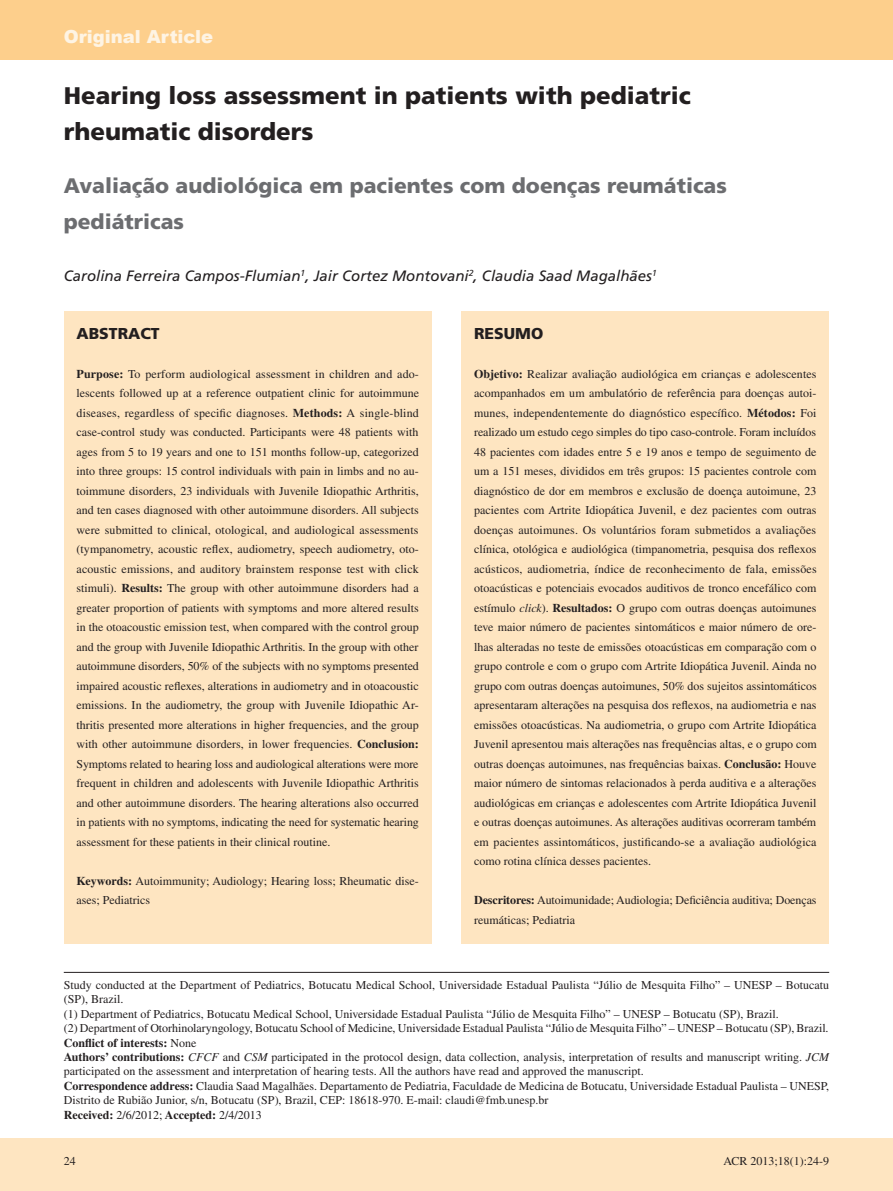
<style>
.page{position:relative;width:893px;height:1191px;background:#fff}
.page>*{position:absolute;margin:0;border:0;box-sizing:border-box;transform-origin:0 0}
.Título{font:900 24px/36px "Frutiger";color:#231f20}
.Título-secundário{font:900 21px/36px "Frutiger";color:#6c6d70}
.t1{font:900 18px "Arial";color:#fef4e4}
.Sessão{font:900 15.75px "Frutiger";color:#231f20}
.Autores{font:italic 15px "Frutiger";color:#231f20}
.Resumo{font:12px/19.5px "Times";color:#231f20;text-align:justify}
.Rodapé_sem_linha{font:12px/14.4px "Times";color:#231f20}
.Rodapé{font:12px/14.4px "Times";color:#231f20}
.Rodapé_sem_linha-2{font:700 12px "Times";color:#231f20}
.Cabeça{font:12px "Times";color:#231f20}
.s1{font-weight:700}
.s2{font-style:italic}
.s3{font-weight:400}
</style>
<div class="page">
<div style="left:0;top:1138px;width:893px;height:53px;background:#fee5c1"></div>
<div style="left:0;top:0;width:893px;height:60px;background:#fdcf8c"></div>
<div style="left:65px;top:311px;width:367px;height:632px;background:#fee5c1"></div>
<div style="left:461px;top:311px;width:368px;height:632px;background:#fee5c1"></div>
<hr style="left:64px;top:972px;width:765px;height:1px;background:#231f20">
<h3 class="t1" style="left:64px;top:23px;width:151px">Original Article</h3>
<p class="Título" style="left:64px;top:78px;width:628px">Hearing loss assessment in patients with pediatric rheumatic disorders</p>
<p class="Título-secundário" style="left:64px;top:168px;width:665px">Avaliação audiológica em pacientes com doenças reumáticas pediátricas</p>
<p class="Autores" style="left:64px;top:267px;width:595px">Carolina Ferreira Campos-Flumian<sup>1</sup>, Jair Cortez Montovani<sup>2</sup>, Claudia Saad Magalhães<sup>1</sup></p>
<p class="Sessão" style="left:77px;top:324px;width:85px">ABSTRACT</p>
<p class="Resumo" style="left:77px;top:364px;width:344px"><span class="s1">Purpose:</span> To perform audiological assessment in children and ado&shy;lescents followed up at a reference outpatient clinic for autoimmune diseases, regardless of specific diagnoses. <span class="s1">Methods:</span> A single-blind case-control study was conducted. Participants were 48 patients with ages from 5 to 19 years and one to 151 months follow-up, categorized into three groups: 15 control individuals with pain in limbs and no au&shy;toimmune disorders, 23 individuals with Juvenile Idiopathic Arthritis, and ten cases diagnosed with other autoimmune disorders. All subjects were submitted to clinical, otological, and audiological assessments (tympanometry, acoustic reflex, audiometry, speech audiometry, oto&shy;acoustic emissions, and auditory brainstem response test with click stimuli). <span class="s1">Results:</span> The group with other autoimmune disorders had a greater proportion of patients with symptoms and more altered results in the otoacoustic emission test, when compared with the control group and the group with Juvenile Idiopathic Arthritis. In the group with other autoimmune disorders, 50% of the subjects with no symptoms presented impaired acoustic reflexes, alterations in audiometry and in otoacoustic emissions. In the audiometry, the group with Juvenile Idiopathic Ar&shy;thritis presented more alterations in higher frequencies, and the group with other autoimmune disorders, in lower frequencies. <span class="s1">Conclusion:<br></span>Symptoms related to hearing loss and audiological alterations were more frequent in children and adolescents with Juvenile Idiopathic Arthritis and other autoimmune disorders. The hearing alterations also occurred in patients with no symptoms, indicating the need for systematic hearing assessment for these patients in their clinical routine.</p>
<p class="Resumo" style="left:77px;top:871px;width:344px"><span class="s1">Keywords:</span> Autoimmunity; Audiology; Hearing loss; Rheumatic dise&shy;ases; Pediatrics</p>
<p class="Sessão" style="left:474px;top:324px;width:71px">RESUMO</p>
<p class="Resumo" style="left:474px;top:364px;width:344px"><span class="s1">Objetivo:</span> Realizar avaliação audiológica em crianças e adolescentes acompanhados em um ambulatório de referência para doenças autoi&shy;munes, independentemente do diagnóstico específico. <span class="s1">Métodos:</span> Foi realizado um estudo cego simples do tipo caso-controle. Foram incluídos 48 pacientes com idades entre 5 e 19 anos e tempo de seguimento de um a 151 meses, divididos em três grupos: 15 pacientes controle com diagnóstico de dor em membros e exclusão de doença autoimune, 23 pacientes com Artrite Idiopática Juvenil, e dez pacientes com outras doenças autoimunes. Os voluntários foram submetidos a avaliações clínica, otológica e audiológica (timpanometria, pesquisa dos reflexos acústicos, audiometria, índice de reconhecimento de fala, emissões otoacústicas e potenciais evocados auditivos de tronco encefálico com estímulo <span class="s2">click</span>). <span class="s1">Resultados:</span> O grupo com outras doenças autoimunes teve maior número de pacientes sintomáticos e maior número de ore&shy;lhas alteradas no teste de emissões otoacústicas em comparação com o grupo controle e com o grupo com Artrite Idiopática Juvenil. Ainda no grupo com outras doenças autoimunes, 50% dos sujeitos assintomáticos apresentaram alterações na pesquisa dos reflexos, na audiometria e nas emissões otoacústicas. Na audiometria, o grupo com Artrite Idiopática Juvenil apresentou mais alterações nas frequências altas, e o grupo com outras doenças autoimunes, nas frequências baixas. <span class="s1">Conclusão:</span> Houve maior número de sintomas relacionados à perda auditiva e a alterações audiológicas em crianças e adolescentes com Artrite Idiopática Juvenil e outras doenças autoimunes. As alterações auditivas ocorreram também em pacientes assintomáticos, justificando-se a avaliação audiológica como rotina clínica desses pacientes.</p>
<p class="Resumo" style="left:474px;top:890px;width:344px"><span class="s1">Descritores:</span> Autoimunidade; Audiologia; Deficiência auditiva; Doenças reumáticas; Pediatria</p>
<p class="Rodapé" style="left:64px;top:977px;width:767px">Study conducted at the Department of Pediatrics, Botucatu Medical School, Universidade Estadual Paulista “Júlio de Mesquita Filho” – UNESP – Botucatu (SP), Brazil.</p>
<p class="Rodapé_sem_linha" style="left:64px;top:1006px;width:716px">(1) Department of Pediatrics, Botucatu Medical School, Universidade Estadual Paulista “Júlio de Mesquita Filho” – UNESP – Botucatu (SP), Brazil.</p>
<p class="Rodapé_sem_linha" style="left:64px;top:1021px;width:766px">(2) Department of Otorhinolaryngology, Botucatu School of Medicine, Universidade Estadual Paulista “Júlio de Mesquita Filho” – UNESP – Botucatu (SP), Brazil.</p>
<p class="Rodapé_sem_linha-2" style="left:64px;top:1035px;width:134px">Conflict of interests: <span class="s3">None</span></p>
<p class="Rodapé_sem_linha" style="left:64px;top:1049px;width:767px"><span class="s1">Authors’ contributions:</span> <span class="s2">CFCF</span> and <span class="s2">CSM</span> participated in the protocol design, data collection, analysis, interpretation of results and manuscript writing. <span class="s2">JCM </span>participated on the assessment and interpretation of hearing tests. All the authors have read and approved the manuscript.</p>
<p class="Rodapé_sem_linha" style="left:64px;top:1078px;width:767px"><span class="s1">Correspondence address:</span> Claudia Saad Magalhães. Departamento de Pediatria, Faculdade de Medicina de Botucatu, Universidade Estadual Paulista – UNESP,<br>Distrito de Rubião Junior, s/n, Botucatu (SP), Brazil, CEP: 18618-970. E-mail: claudi@fmb.unesp.br</p>
<p class="Rodapé_sem_linha-2" style="left:64px;top:1107px;width:200px">Received: <span class="s3">2/6/2012;</span> Accepted: <span class="s3">2/4/2013</span></p>
<p class="Cabeça" style="left:64px;top:1154px;width:13px">24</p>
<p class="Resumo" style="left:723px;top:1151px;width:107px">ACR 2013;18(1):24-9</p>
</div>
